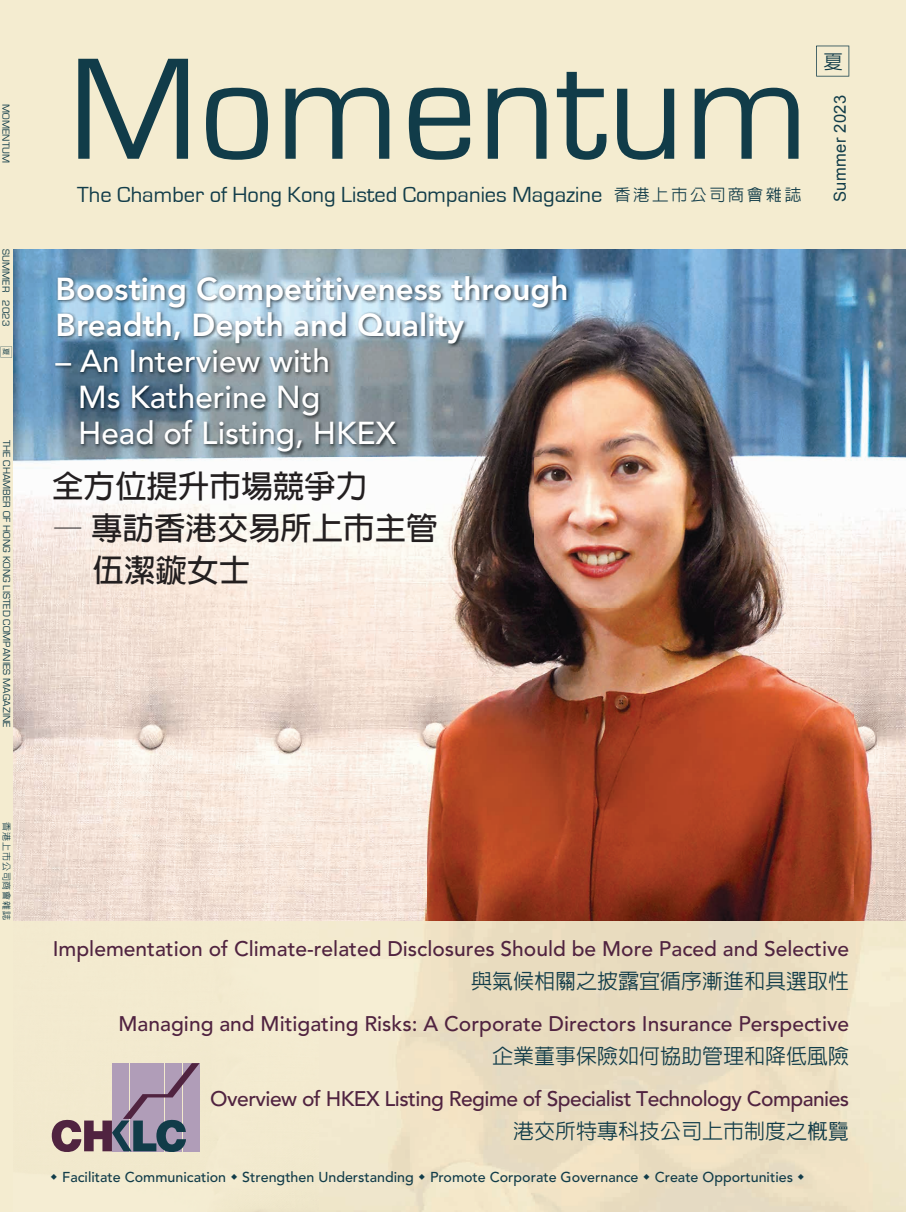
<style>
.page{position:relative;width:906px;height:1212px;background:#fff}
.page>*{position:absolute;margin:0;border:0;box-sizing:border-box;transform-origin:0 0}
.t1{font:150px "Eurostile";letter-spacing:.01em;color:#113c49}
.t2{font:800 31.5px/36px "Avenir";color:#fff}
.t3{font:500 31.5px/36px "Avenir";color:#fff}
.t4{font:700 31.5px/42px "AR Hei B5";color:#231f20}
.t5{font:22.5px "Eurostile";color:#113c49}
.t6{font:500 21px "Avenir";color:#502340}
.t7{font:500 21px "Avenir";letter-spacing:-.025em;color:#502340}
.t8{font:500 21px "AR Hei B5";color:#113c49}
.t9{font:500 19.5px "AR Hei B5";color:#113c49}
.t10{font:16.5px "Arial";letter-spacing:.02em;color:#113c49}
.t11{font:500 14.25px "Avenir";color:#113c49}
.t12{font:10.5px "Eurostile";letter-spacing:.01em;color:#113c49}
.t13{font:500 9px "AR Hei B5";letter-spacing:.1em;color:#113c49}
.t14{font:500 7.2px "AR Hei B5";color:#113c49}
.s1{font-family:"AR Hei B5";font-weight:500;font-size:16.5px}
</style>
<div class="page">
<img style="left:13px;top:248px;width:93px;height:673px">
<img style="left:106px;top:248px;width:800px;height:48px">
<img style="left:533px;top:296px;width:373px;height:625px">
<img style="left:106px;top:456px;width:427px;height:465px">
<div style="left:0;top:0;width:906px;height:248px;background:#f4ecd0"></div>
<div style="left:0;top:0;width:13px;height:1212px;background:#f4ecd0"></div>
<img style="left:53px;top:274px;width:518px;height:182px">
<svg style="left:816px;top:46px;width:33px;height:31px"></svg>
<svg style="left:1px;top:346px;width:11px;height:11px"></svg>
<svg style="left:52px;top:1063px;width:148px;height:89px;background:#aa9da5"></svg>
<svg style="left:51px;top:1174px;width:6px;height:6px"></svg>
<svg style="left:231px;top:1174px;width:6px;height:6px"></svg>
<svg style="left:419px;top:1174px;width:6px;height:6px"></svg>
<svg style="left:643px;top:1174px;width:6px;height:6px"></svg>
<svg style="left:798px;top:1174px;width:6px;height:6px"></svg>
<p class="t12" style="left:12px;top:104px;width:61px;rotate:90deg">MOMENTUM</p>
<p class="t12" style="left:12px;top:249px;width:79px;rotate:90deg">SUMMER 2023</p>
<p class="t14" style="left:10px;top:348px;width:9px;rotate:90deg">夏</p>
<p class="t12" style="left:12px;top:440px;width:289px;rotate:90deg">THE CHAMBER OF HONG KONG LISTED COMPANIES MAGAZINE</p>
<p class="t13" style="left:11px;top:822px;width:100px;rotate:90deg">香港上市公司商會雜誌</p>
<h1 class="t1" style="left:69px;top:29px;width:742px">Momentum</h1>
<p class="t5" style="left:77px;top:182px;width:725px">The Chamber of Hong Kong Listed Companies Magazine <span class="s1">香港上市公司商會雜誌</span></p>
<p class="t9" style="left:823px;top:51px;width:21px">夏</p>
<p class="t10" style="left:829px;top:202px;width:108px;rotate:-90deg">Summer 2023</p>
<h2 class="t2" style="left:56px;top:271px;width:514px">Boosting Competitiveness through<br>Breadth, Depth and Quality</h2>
<h2 class="t3" style="left:78px;top:344px;width:319px;text-indent:-23px">– An Interview with<br>Ms Katherine Ng<br>Head of Listing, HKEX</h2>
<h2 class="t4" style="left:52px;top:465px;width:316px">全方位提升市場競爭力</h2>
<h2 class="t4" style="left:93px;top:507px;width:346px;text-indent:-41px">— 專訪香港交易所上市主管伍潔鏇女士</h2>
<p class="t6" style="left:53px;top:936px;width:798px">Implementation of Climate-related Disclosures Should be More Paced and Selective</p>
<p class="t8" style="left:471px;top:970px;width:379px">與氣候相關之披露宜循序漸進和具選取性</p>
<p class="t6" style="left:119px;top:1011px;width:732px">Managing and Mitigating Risks: A Corporate Directors Insurance Perspective</p>
<p class="t8" style="left:492px;top:1045px;width:358px">企業董事保險如何協助管理和降低風險</p>
<p class="t7" style="left:210px;top:1086px;width:640px">Overview of HKEX Listing Regime of Specialist Technology Companies</p>
<p class="t8" style="left:513px;top:1120px;width:337px">港交所特專科技公司上市制度之概覽</p>
<p class="t11" style="left:62px;top:1169px;width:732px">Facilitate Communication Strengthen Understanding Promote Corporate Governance Create Opportunities</p>
</div>
